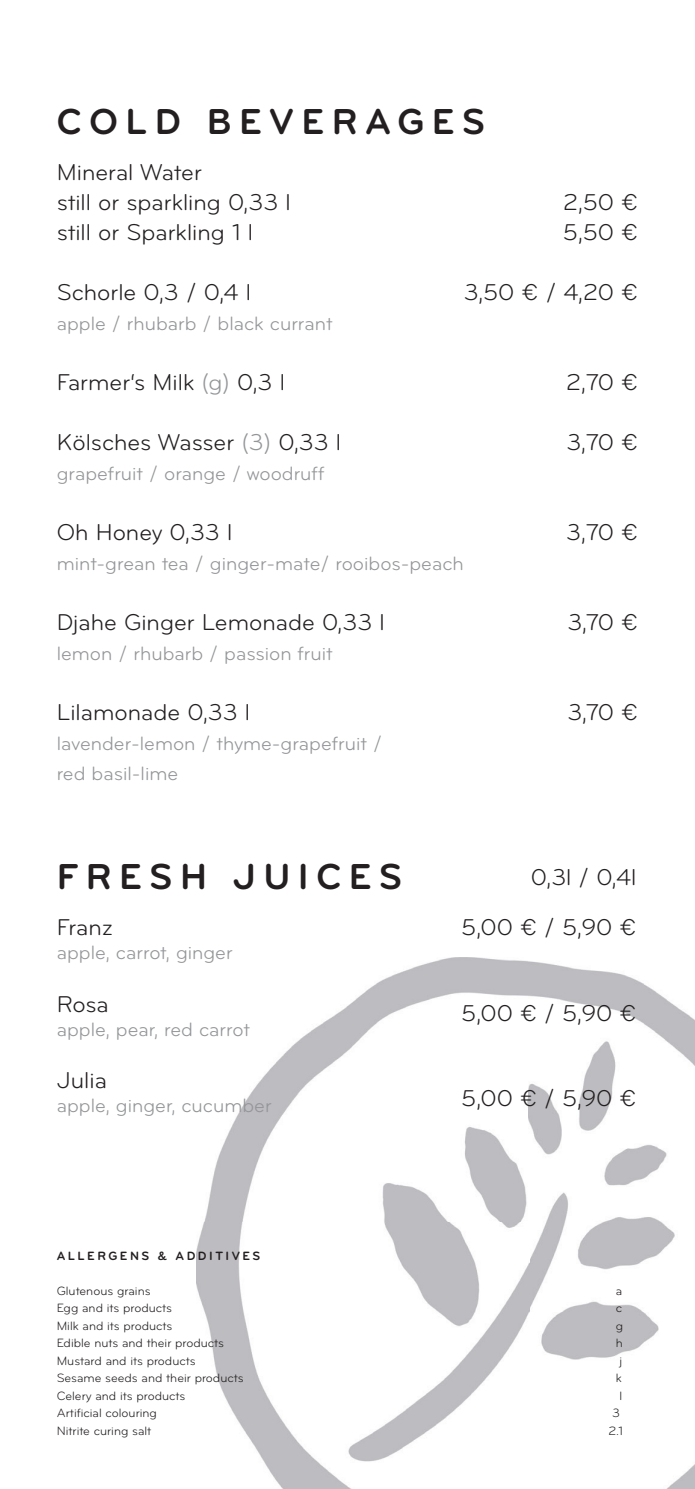
<style>
.page{position:relative;width:695px;height:1489px;background:#fff}
.page>*{position:absolute;margin:0;border:0;box-sizing:border-box;transform-origin:0 0}
.t1{font:700 37.5px "Bryant";letter-spacing:.2em;color:#231f20}
.t2{font:23.75px/30px "Bryant";color:#231f20}
.t3{font:20px/30px "Bryant";color:#939598}
.t4{font:12.5px "Bryant";color:#231f20}
.t5{font:700 12.5px "Bryant";letter-spacing:.2em;color:#231f20}
.s1{color:#939598}
</style>
<div class="page">
<img style="left:197px;top:957px;width:497px;height:531px">
<h1 class="t1" style="left:57px;top:99px;width:430px">COLD BEVERAGES</h1>
<p class="t2" style="left:57px;top:157px;width:235px">Mineral Water<br>still or sparkling 0,33 l still or Sparkling 1 l</p>
<p class="t2" style="left:57px;top:277px;width:196px">Schorle 0,3 / 0,4 l</p>
<p class="t3" style="left:57px;top:309px;width:277px">apple / rhubarb / black currant</p>
<p class="t2" style="left:57px;top:367px;width:229px">Farmer‘s Milk <span class="s1">(g)</span> 0,3 l</p>
<p class="t2" style="left:57px;top:427px;width:286px">Kölsches Wasser <span class="s1">(3)</span> 0,33 l</p>
<p class="t3" style="left:57px;top:459px;width:269px">grapefruit / orange / woodruff</p>
<p class="t2" style="left:563px;top:187px;width:77px">2,50 €<br>5,50 €</p>
<p class="t2" style="left:463px;top:277px;width:176px">3,50 € / 4,20 €</p>
<p class="t2" style="left:566px;top:367px;width:74px">2,70 €</p>
<p class="t2" style="left:566px;top:427px;width:73px">3,70 €</p>
<p class="t2" style="left:57px;top:517px;width:177px">Oh Honey 0,33 l</p>
<p class="t3" style="left:57px;top:549px;width:408px">mint-grean tea / ginger-mate/ rooibos-peach</p>
<p class="t2" style="left:57px;top:607px;width:329px">Djahe Ginger Lemonade 0,33 l</p>
<p class="t3" style="left:57px;top:639px;width:277px">lemon / rhubarb / passion fruit</p>
<p class="t2" style="left:57px;top:697px;width:195px">Lilamonade 0,33 l</p>
<p class="t3" style="left:57px;top:729px;width:327px">lavender-lemon / thyme-grapefruit / red basil-lime</p>
<p class="t2" style="left:566px;top:517px;width:74px">3,70 €</p>
<p class="t2" style="left:567px;top:607px;width:72px">3,70 €</p>
<p class="t2" style="left:567px;top:697px;width:72px">3,70 €</p>
<h1 class="t1" style="left:57px;top:853px;width:347px">FRESH JUICES</h1>
<p class="t2" style="left:57px;top:912px;width:58px">Franz</p>
<p class="t3" style="left:57px;top:937px;width:177px">apple, carrot, ginger</p>
<p class="t2" style="left:57px;top:988px;width:54px">Rosa</p>
<p class="t3" style="left:57px;top:1014px;width:195px">apple, pear, red carrot</p>
<p class="t2" style="left:57px;top:1065px;width:52px">Julia</p>
<p class="t3" style="left:57px;top:1090px;width:216px">apple, ginger, cucumber</p>
<p class="t2" style="left:531px;top:862px;width:107px">0,3l / 0,4l</p>
<p class="t2" style="left:461px;top:912px;width:177px">5,00 € / 5,90 €</p>
<p class="t2" style="left:461px;top:997px;width:177px">5,00 € / 5,90 €</p>
<p class="t2" style="left:461px;top:1083px;width:177px">5,00 € / 5,90 €</p>
<p class="t5" style="left:57px;top:1247px;width:205px">ALLERGENS &amp; ADDITIVES</p>
<p class="t4" style="left:57px;top:1282px;width:95px">Glutenous grains</p>
<p class="t4" style="left:615px;top:1282px;width:8px">a</p>
<p class="t4" style="left:57px;top:1300px;width:117px">Egg and its products</p>
<p class="t4" style="left:615px;top:1300px;width:8px">c</p>
<p class="t4" style="left:57px;top:1317px;width:117px">Milk and its products</p>
<p class="t4" style="left:615px;top:1317px;width:9px">g</p>
<p class="t4" style="left:57px;top:1335px;width:169px">Edible nuts and their products</p>
<p class="t4" style="left:615px;top:1335px;width:9px">h</p>
<p class="t4" style="left:57px;top:1352px;width:140px">Mustard and its products</p>
<p class="t4" style="left:619px;top:1352px;width:4px">j</p>
<p class="t4" style="left:57px;top:1370px;width:188px">Sesame seeds and their products</p>
<p class="t4" style="left:615px;top:1370px;width:7px">k</p>
<p class="t4" style="left:57px;top:1387px;width:130px">Celery and its products</p>
<p class="t4" style="left:619px;top:1387px;width:4px">l</p>
<p class="t4" style="left:57px;top:1405px;width:102px">Artificial colouring</p>
<p class="t4" style="left:612px;top:1405px;width:9px">3</p>
<p class="t4" style="left:57px;top:1422px;width:96px">Nitrite curing salt</p>
<p class="t4" style="left:608px;top:1422px;width:16px">2.1</p>
</div>
